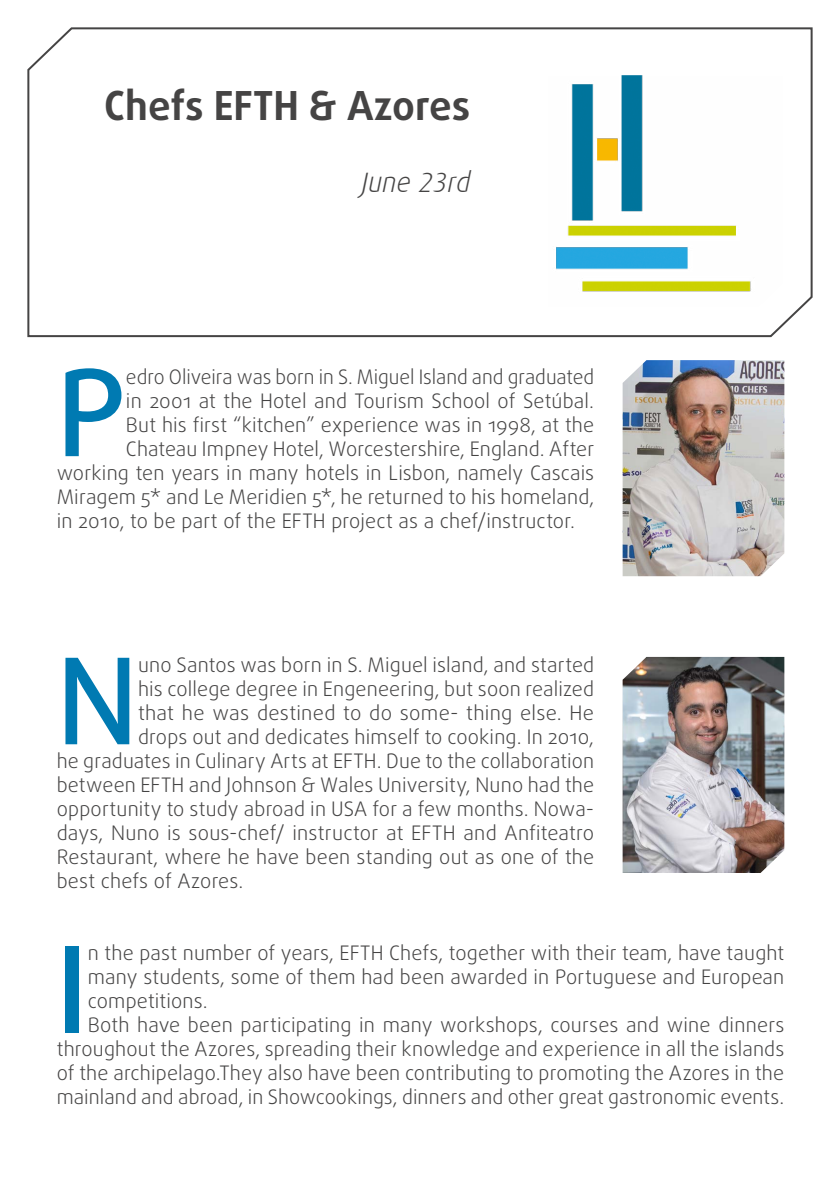
<style>
.page{position:relative;width:840px;height:1191px;background:#fff}
.page>*{position:absolute;margin:0;border:0;box-sizing:border-box;transform-origin:0 0}
.t1{font:500 119.4px "Daxline Pro";color:#007ab2}
.t2{font:700 40px "Daxline Pro";color:#454444}
.t3{font:italic 300 28px "Dax";color:#454444}
.t4{font:300 20px "Daxline Pro";letter-spacing:.005em;color:#454444}
</style>
<div class="page">
<svg style="left:27px;top:27px;width:786px;height:311px"></svg>
<img style="left:547px;top:75px;width:235px;height:232px">
<img style="left:622px;top:657px;width:161px;height:216px">
<img style="left:622px;top:360px;width:161px;height:216px">
<h2 class="t2" style="left:104px;top:79px;width:367px">Chefs EFTH &amp; Azores</h2>
<h3 class="t3" style="left:361px;top:167px;width:110px">June 23rd</h3>
<h1 class="t1" style="left:57px;top:334px;width:71px">P</h1>
<p class="t4" style="left:126px;top:364px;width:469px">edro Oliveira was born in S. Miguel Island and graduated</p>
<p class="t4" style="left:126px;top:388px;width:469px">in 2001 at the Hotel and Tourism School of Setúbal.</p>
<p class="t4" style="left:126px;top:412px;width:469px">But his first “kitchen” experience was in 1998, at the</p>
<p class="t4" style="left:126px;top:436px;width:469px">Chateau Impney Hotel, Worcestershire, England. After</p>
<p class="t4" style="left:57px;top:460px;width:538px">working ten years in many hotels in Lisbon, namely Cascais</p>
<p class="t4" style="left:57px;top:484px;width:538px">Miragem 5* and Le Meridien 5*, he returned to his homeland,</p>
<p class="t4" style="left:57px;top:508px;width:519px">in 2010, to be part of the EFTH project as a chef/instructor.</p>
<h1 class="t1" style="left:57px;top:622px;width:83px">N</h1>
<p class="t4" style="left:138px;top:652px;width:457px">uno Santos was born in S. Miguel island, and started</p>
<p class="t4" style="left:138px;top:676px;width:457px">his college degree in Engeneering, but soon realized</p>
<p class="t4" style="left:138px;top:700px;width:457px">that he was destined to do some- thing else. He</p>
<p class="t4" style="left:138px;top:724px;width:457px">drops out and dedicates himself to cooking. In 2010,</p>
<p class="t4" style="left:57px;top:748px;width:538px">he graduates in Culinary Arts at EFTH. Due to the collaboration</p>
<p class="t4" style="left:57px;top:772px;width:538px">between EFTH and Johnson &amp; Wales University, Nuno had the</p>
<p class="t4" style="left:57px;top:796px;width:538px">opportunity to study abroad in USA for a few months. Nowa-</p>
<p class="t4" style="left:57px;top:820px;width:538px">days, Nuno is sous-chef/ instructor at EFTH and Anfiteatro</p>
<p class="t4" style="left:57px;top:844px;width:538px">Restaurant, where he have been standing out as one of the</p>
<p class="t4" style="left:57px;top:868px;width:188px">best chefs of Azores.</p>
<h1 class="t1" style="left:57px;top:910px;width:33px">I</h1>
<p class="t4" style="left:88px;top:940px;width:697px">n the past number of years, EFTH Chefs, together with their team, have taught</p>
<p class="t4" style="left:88px;top:964px;width:697px">many students, some of them had been awarded in Portuguese and European</p>
<p class="t4" style="left:88px;top:988px;width:121px">competitions.</p>
<p class="t4" style="left:88px;top:1012px;width:697px">Both have been participating in many workshops, courses and wine dinners</p>
<p class="t4" style="left:57px;top:1036px;width:728px">throughout the Azores, spreading their knowledge and experience in all the islands</p>
<p class="t4" style="left:57px;top:1060px;width:728px">of the archipelago.They also have been contributing to promoting the Azores in the</p>
<p class="t4" style="left:57px;top:1084px;width:728px">mainland and abroad, in Showcookings, dinners and other great gastronomic events.</p>
</div>
